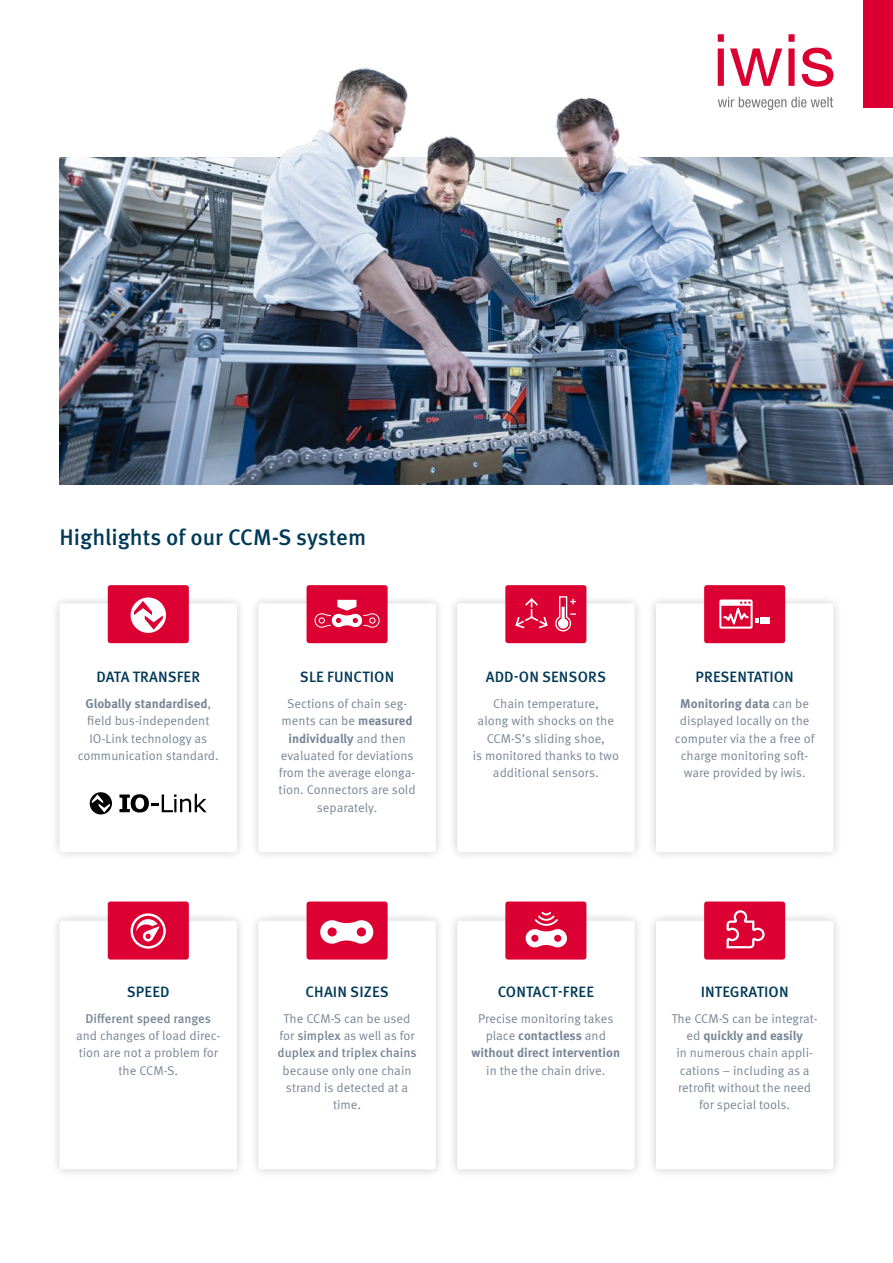
<style>
.page{position:relative;width:893px;height:1263px;background:#fff}
.page>*{position:absolute;margin:0;border:0;box-sizing:border-box;transform-origin:0 0}
.t1{font:500 22.5px "Meta OT";color:#003a57}
.t2{font:500 15px "Meta OT";letter-spacing:.01em;color:#003a57}
.t3{font:12.75px/17.2px "Meta OT";color:#788696;text-align:center}
.t4{font:700 12.75px/17.2px "Meta OT";color:#788696;text-align:center}
.t5{font:500 12.75px "Meta OT";color:#788696}
.s1{font-weight:700}
.s2{font-weight:500}
.s3{font-weight:400}
</style>
<div class="page">
<div style="left:863px;top:0;width:30px;height:108px;background:#db0031"></div>
<div style="left:50px;top:594px;width:196px;height:267px;background:#000;opacity:.2"></div>
<div style="left:60px;top:603px;width:177px;height:249px;background:#fff;border-radius:3px"></div>
<div style="left:50px;top:911px;width:196px;height:268px;background:#f5f5f5"></div>
<div style="left:60px;top:921px;width:177px;height:248px;background:#fff;border-radius:3px"></div>
<div style="left:447px;top:594px;width:197px;height:267px;background:#000;opacity:.2"></div>
<div style="left:457px;top:603px;width:178px;height:249px;background:#fff;border-radius:3px"></div>
<div style="left:447px;top:911px;width:197px;height:268px;background:#000;opacity:.2"></div>
<div style="left:457px;top:921px;width:178px;height:248px;background:#fff;border-radius:3px"></div>
<div style="left:248px;top:594px;width:197px;height:267px;background:#000;opacity:.2"></div>
<div style="left:258px;top:603px;width:178px;height:249px;background:#fff;border-radius:3px"></div>
<div style="left:248px;top:911px;width:197px;height:268px;background:#000;opacity:.2"></div>
<div style="left:258px;top:921px;width:178px;height:248px;background:#fff;border-radius:3px"></div>
<div style="left:646px;top:594px;width:197px;height:267px;background:#000;opacity:.2"></div>
<div style="left:656px;top:603px;width:177px;height:249px;background:#fff;border-radius:3px"></div>
<div style="left:646px;top:911px;width:197px;height:268px;background:#000;opacity:.2"></div>
<div style="left:656px;top:921px;width:177px;height:248px;background:#fff;border-radius:3px"></div>
<div style="left:307px;top:585px;width:81px;height:58px;background:#db0031;border-radius:3px"></div>
<div style="left:307px;top:901px;width:81px;height:58px;background:#db0031;border-radius:3px"></div>
<div style="left:108px;top:585px;width:81px;height:58px;background:#db0031;border-radius:3px"></div>
<div style="left:108px;top:901px;width:81px;height:58px;background:#db0031;border-radius:3px"></div>
<div style="left:505px;top:585px;width:81px;height:58px;background:#db0031;border-radius:3px"></div>
<div style="left:505px;top:901px;width:81px;height:58px;background:#db0031;border-radius:3px"></div>
<div style="left:704px;top:585px;width:81px;height:58px;background:#db0031;border-radius:3px"></div>
<div style="left:704px;top:901px;width:81px;height:58px;background:#db0031;border-radius:3px"></div>
<svg style="left:718px;top:97px;width:115px;height:13px"></svg>
<svg style="left:718px;top:34px;width:115px;height:53px"></svg>
<img style="left:60px;top:157px;width:833px;height:328px">
<svg style="left:719px;top:599px;width:39px;height:30px"></svg>
<div style="left:760px;top:617px;width:10px;height:6px;background:#fff"></div>
<div style="left:131px;top:913px;width:35px;height:36px;border:2px solid #fff;border-radius:50%"></div>
<svg style="left:136px;top:919px;width:23px;height:22px"></svg>
<svg style="left:726px;top:910px;width:39px;height:39px"></svg>
<svg style="left:525px;top:911px;width:42px;height:37px"></svg>
<svg style="left:320px;top:920px;width:54px;height:24px"></svg>
<svg style="left:90px;top:792px;width:22px;height:22px"></svg>
<svg style="left:92px;top:794px;width:18px;height:18px"></svg>
<svg style="left:119px;top:794px;width:88px;height:19px"></svg>
<svg style="left:131px;top:597px;width:35px;height:36px"></svg>
<svg style="left:515px;top:596px;width:61px;height:36px"></svg>
<svg style="left:314px;top:600px;width:66px;height:28px"></svg>
<img style="left:257px;top:67px;width:391px;height:136px">
<h1 class="t1" style="left:60px;top:524px;width:308px">Highlights of our CCM-S system</h1>
<p class="t2" style="left:96px;top:668px;width:105px">DATA TRANSFER</p>
<p class="t3" style="left:78px;top:695px;width:142px"><span class="s1">Globally standardised</span>, field bus-independent<br>IO-Link technology as communication standard.</p>
<p class="t2" style="left:300px;top:668px;width:96px">SLE FUNCTION</p>
<p class="t3" style="left:279px;top:695px;width:139px">Sections of chain seg&shy;ments can be <span class="s1">measured individually</span> and then evaluated for deviations from the average elonga&shy;tion. Connectors are sold separately.</p>
<p class="t2" style="left:486px;top:668px;width:122px">ADD-ON SENSORS</p>
<p class="t3" style="left:473px;top:695px;width:148px">Chain temperature,<br>along with shocks on the<br>CCM-S’s sliding shoe,<br>is monitored thanks to two additional sensors.</p>
<p class="t2" style="left:695px;top:668px;width:100px">PRESENTATION</p>
<p class="t3" style="left:675px;top:695px;width:141px"><span class="s1">Monitoring data</span> can be displayed locally on the computer via the a free of charge monitoring soft&shy;ware provided by iwis.</p>
<p class="t2" style="left:127px;top:982px;width:44px">SPEED</p>
<p class="t5" style="left:85px;top:1010px;width:127px">Different speed ranges</p>
<p class="t3" style="left:76px;top:1027px;width:146px">and changes of load direc&shy;tion are not a problem for the CCM-S.</p>
<p class="t2" style="left:305px;top:982px;width:85px">CHAIN SIZES</p>
<p class="t3" style="left:278px;top:1010px;width:140px">The CCM-S can be used for <span class="s2">simplex</span> as well as for <span class="s2">duplex and triplex chains</span></p>
<p class="t3" style="left:283px;top:1062px;width:131px">because only one chain strand is detected at a time.</p>
<p class="t2" style="left:498px;top:982px;width:98px">CONTACT-FREE</p>
<p class="t4" style="left:472px;top:1010px;width:150px"><span class="s3">Precise monitoring takes place</span> contactless <span class="s3">and </span>without direct intervention</p>
<p class="t3" style="left:486px;top:1062px;width:121px">in the the chain drive.</p>
<p class="t2" style="left:701px;top:982px;width:89px">INTEGRATION</p>
<p class="t3" style="left:672px;top:1010px;width:148px">The CCM-S can be integrat&shy;ed <span class="s1">quickly and easily<br></span>in numerous chain appli&shy;cations – including as a retrofit without the need for special tools.</p>
</div>
